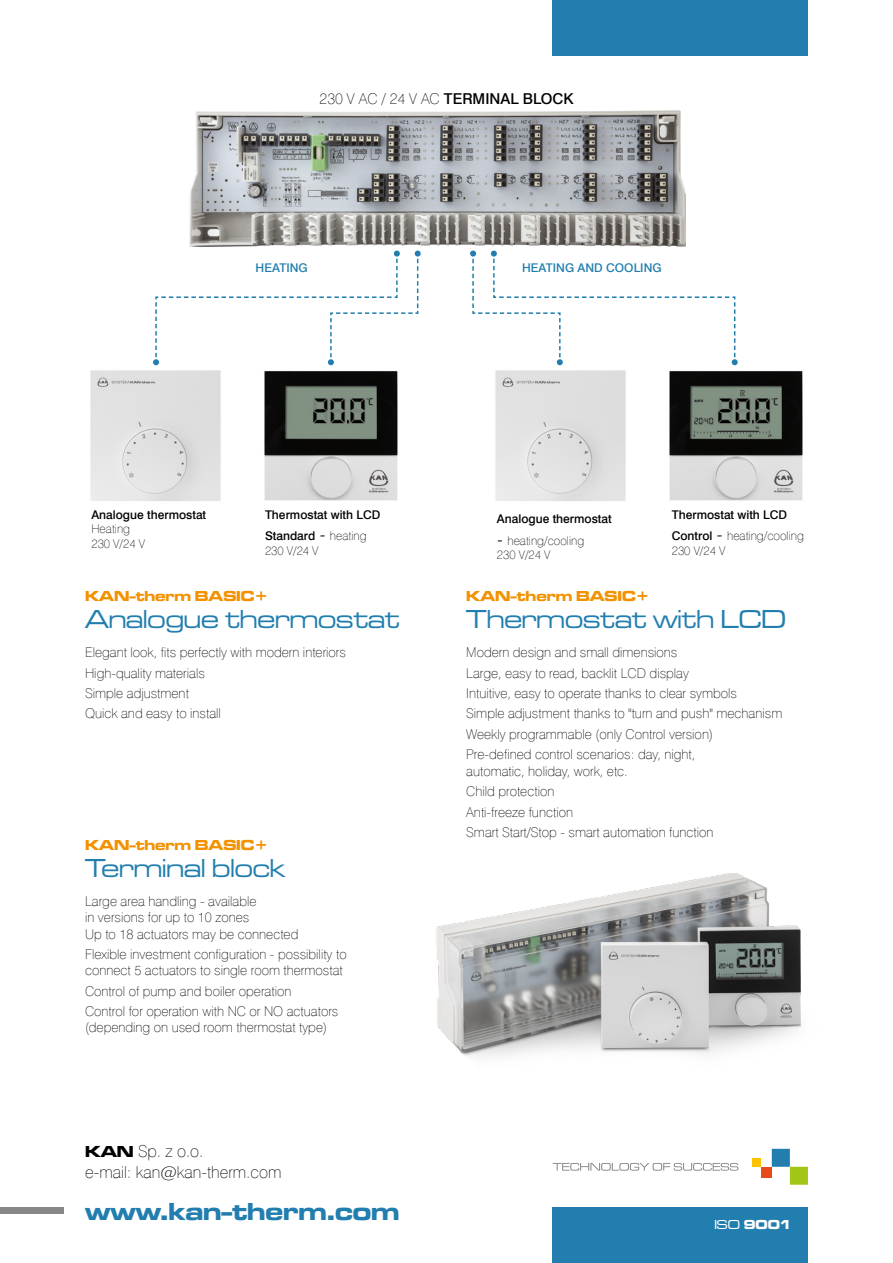
<style>
.page{position:relative;width:893px;height:1263px;background:#fff}
.page>*{position:absolute;margin:0;border:0;box-sizing:border-box;transform-origin:0 0}
.t1{font:27px "Microgramma D Med Ext";color:#227eae}
.t2{font:25.5px "Microgramma D Bol Ext";color:#227eae}
.t3{font:16.5px/21px "Swis 721 Th EU";color:#000}
.t4{font:15px "Microgramma D Bol Ext";color:#f39200}
.t5{font:15px "Swis 721 Md EU";color:#000}
.t6{font:13.5px/20.4px "Swis 721 Th EU";color:#000}
.t7{font:13.5px "Microgramma D Bol Ext";color:#fff}
.t8{font:12px/21.6px "Swis 721 Md EU";color:#000}
.t9{font:12px/14.4px "Swis 721 Th EU";color:#000}
.t10{font:12px "Swis 721 Md EU";color:#227eae}
.s1{font-family:"Swis 721 Th EU"}
.s2{font-family:"Minion Pro";font-size:18px}
.s3{font-family:"Microgramma D Bol Ext"}
.s4{font-family:"Swis 721 Md EU"}
.s5{font-family:"Microgramma D Med Ext"}
</style>
<div class="page">
<img style="left:264px;top:365px;width:134px;height:136px">
<img style="left:669px;top:365px;width:134px;height:136px">
<img style="left:90px;top:365px;width:131px;height:136px">
<img style="left:495px;top:365px;width:131px;height:136px">
<img style="left:435px;top:873px;width:367px;height:184px">
<img style="left:189px;top:111px;width:497px;height:136px">
<svg style="left:153px;top:251px;width:268px;height:114px"></svg>
<svg style="left:470px;top:251px;width:268px;height:114px"></svg>
<div style="left:553px;top:0;width:255px;height:55px;background:#227eae"></div>
<div style="left:553px;top:1208px;width:255px;height:55px;background:#227eae"></div>
<div style="left:0;top:1208px;width:64px;height:6px;background:#878787"></div>
<div style="left:761px;top:1167px;width:11px;height:10px;background:#e84919"></div>
<div style="left:752px;top:1158px;width:9px;height:9px;background:#fdc300"></div>
<div style="left:790px;top:1167px;width:18px;height:18px;background:#a2c617"></div>
<div style="left:772px;top:1149px;width:18px;height:18px;background:#227eae"></div>
<svg style="left:553px;top:1163px;width:185px;height:8px"></svg>
<p class="t5" style="left:320px;top:90px;width:255px"><span class="s1">230 V AC / 24 V AC</span> TERMINAL BLOCK</p>
<p class="t10" style="left:256px;top:260px;width:54px">HEATING</p>
<p class="t10" style="left:522px;top:260px;width:141px">HEATING AND COOLING</p>
<p class="t8" style="left:265px;top:504px;width:117px">Thermostat with LCD<br>Standard <span class="s2">-</span> <span class="s1">heating</span></p>
<p class="t9" style="left:265px;top:543px;width:55px">230 V/24 V</p>
<p class="t4" style="left:85px;top:586px;width:185px">KAN-therm BASIC+</p>
<h1 class="t1" style="left:85px;top:602px;width:316px">Analogue thermostat</h1>
<p class="t6" style="left:85px;top:642px;width:262px">Elegant look, fits perfectly with modern interiors<br>High-quality materials<br>Simple adjustment<br>Quick and easy to install</p>
<p class="t8" style="left:91px;top:504px;width:116px">Analogue thermostat</p>
<p class="t9" style="left:91px;top:522px;width:55px">Heating<br>230 V/24 V</p>
<p class="t4" style="left:85px;top:835px;width:185px">KAN-therm BASIC+</p>
<h1 class="t1" style="left:85px;top:851px;width:202px">Terminal block</h1>
<p class="t6" style="left:85px;top:893px;width:215px;line-height:16.2px">Large area handling - available<br>in versions for up to 10 zones<br>Up to 18 actuators may be connected</p>
<p class="t6" style="left:85px;top:946px;width:263px;line-height:16.2px">Flexible investment configuration - possibility to connect 5 actuators to single room thermostat</p>
<p class="t6" style="left:85px;top:981px;width:255px">Control of pump and boiler operation<br>Control for operation with NC or NO actuators</p>
<p class="t6" style="left:85px;top:1017px;width:243px">(depending on used room thermostat type)</p>
<p class="t3" style="left:85px;top:1140px;width:198px"><span class="s3">KAN</span> Sp. z o.o.<br>e‑mail: kan@kan-therm.com</p>
<h2 class="t2" style="left:85px;top:1194px;width:316px">www.kan-therm.com</h2>
<p class="t8" style="left:497px;top:509px;width:116px">Analogue thermostat</p>
<p class="t9" style="left:497px;top:533px;width:89px"><span class="s2">-</span> heating/cooling<br>230 V/24 V</p>
<p class="t8" style="left:672px;top:504px;width:117px">Thermostat with LCD</p>
<p class="t9" style="left:672px;top:529px;width:134px"><span class="s4">Control</span> <span class="s2">-</span> heating/cooling<br>230 V/24 V</p>
<p class="t4" style="left:466px;top:586px;width:185px">KAN-therm BASIC+</p>
<h1 class="t1" style="left:466px;top:602px;width:321px">Thermostat with LCD</h1>
<p class="t6" style="left:466px;top:642px;width:318px">Modern design and small dimensions<br>Large, easy to read, backlit LCD display<br>Intuitive, easy to operate thanks to clear symbols<br>Simple adjustment thanks to "turn and push" mechanism Weekly programmable (only Control version)<br>Pre-defined control scenarios: day, night,</p>
<p class="t6" style="left:466px;top:760px;width:249px">automatic, holiday, work, etc.<br>Child protection<br>Anti-freeze function<br>Smart Start/Stop - smart automation function</p>
<p class="t7" style="left:714px;top:1216px;width:79px"><span class="s5">ISO</span> 9001</p>
</div>
